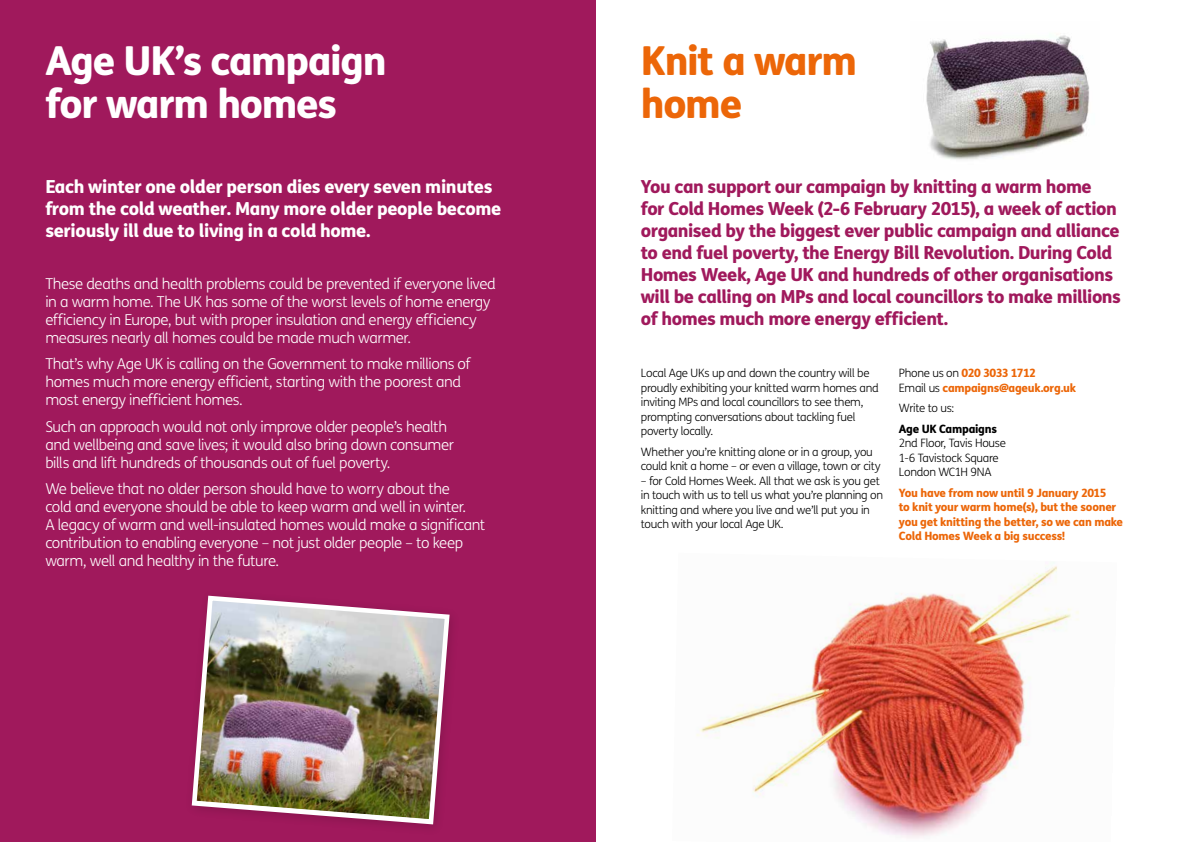
<style>
.page{position:relative;width:1191px;height:842px;background:#fff}
.page>*{position:absolute;margin:0;border:0;box-sizing:border-box;transform-origin:0 0}
.t1{font:800 40px/43px "FS Me";letter-spacing:-.035em;color:#fff}
.t2{font:800 40px/43px "FS Me";letter-spacing:-.035em;color:#ec6608}
.t3{font:800 18px/22px "FS Me";letter-spacing:-.025em;color:#a0195c}
.t4{font:800 18px/22px "FS Me";letter-spacing:-.02em;color:#fff}
.t5{font:300 15px/18px "FS Me";letter-spacing:-.03em;color:#fff}
.t6{font:300 11.5px/14.5px "FS Me";letter-spacing:-.025em;color:#000}
.t7{font:800 11.5px/14.5px "FS Me";letter-spacing:-.025em;color:#ec6608}
.t8{font:800 11.5px "FS Me";letter-spacing:-.025em;color:#000}
.s1{font-weight:300;color:#000}
</style>
<div class="page">
<div style="left:0;top:0;width:595px;height:842px;background:#a0195c"></div>
<img style="left:926px;top:35px;width:164px;height:125px">
<img style="left:696px;top:562px;width:383px;height:276px">
<img style="left:191px;top:595px;width:261px;height:232px">
<h1 class="t1" style="left:45px;top:38px;width:343px">Age UK’s campaign for warm homes</h1>
<h1 class="t2" style="left:641px;top:38px;width:218px">Knit a warm home</h1>
<p class="t4" style="left:45px;top:175px;width:457px">Each winter one older person dies every seven minutes from the cold weather. Many more older people become seriously ill due to living in a cold home.</p>
<p class="t3" style="left:641px;top:175px;width:481px">You can support our campaign by knitting a warm home<br>for Cold Homes Week (2-6 February 2015), a week of action organised by the biggest ever public campaign and alliance to end fuel poverty, the Energy Bill Revolution. During Cold Homes Week, Age UK and hundreds of other organisations will be calling on MPs and local councillors to make millions of homes much more energy efficient.</p>
<p class="t5" style="left:45px;top:274px;width:452px">These deaths and health problems could be prevented if everyone lived in a warm home. The UK has some of the worst levels of home energy efficiency in Europe, but with proper insulation and energy efficiency measures nearly all homes could be made much warmer.</p>
<p class="t5" style="left:45px;top:355px;width:426px">That’s why Age UK is calling on the Government to make millions of homes much more energy efficient, starting with the poorest and most energy inefficient homes.</p>
<p class="t5" style="left:45px;top:417px;width:410px">Such an approach would not only improve older people’s health and wellbeing and save lives; it would also bring down consumer bills and lift hundreds of thousands out of fuel poverty.</p>
<p class="t5" style="left:45px;top:480px;width:441px">We believe that no older person should have to worry about the<br>cold and everyone should be able to keep warm and well in winter.<br>A legacy of warm and well-insulated homes would make a significant contribution to enabling everyone – not just older people – to keep warm, well and healthy in the future.</p>
<p class="t6" style="left:641px;top:366px;width:239px">Local Age UKs up and down the country will be proudly exhibiting your knitted warm homes and inviting MPs and local councillors to see them, prompting conversations about tackling fuel poverty locally.</p>
<p class="t6" style="left:641px;top:444px;width:241px">Whether you’re knitting alone or in a group, you could knit a home – or even a village, town or city</p>
<p class="t6" style="left:641px;top:473px;width:244px">– for Cold Homes Week. All that we ask is you get in touch with us to tell us what you’re planning on knitting and where you live and we’ll put you in touch with your local Age UK.</p>
<p class="t7" style="left:899px;top:365px;width:179px"><span class="s1">Phone us on</span> 020 3033 1712<br><span class="s1">Email us</span> campaigns@ageuk.org.uk</p>
<p class="t6" style="left:899px;top:401px;width:57px">Write to us:</p>
<p class="t8" style="left:899px;top:419px;width:99px">Age UK Campaigns</p>
<p class="t6" style="left:899px;top:436px;width:109px">2nd Floor, Tavis House<br>1-6 Tavistock Square<br>London WC1H 9NA</p>
<p class="t7" style="left:899px;top:485px;width:226px">You have from now until 9 January 2015<br>to knit your warm home(s), but the sooner you get knitting the better, so we can make Cold Homes Week a big success!</p>
</div>
